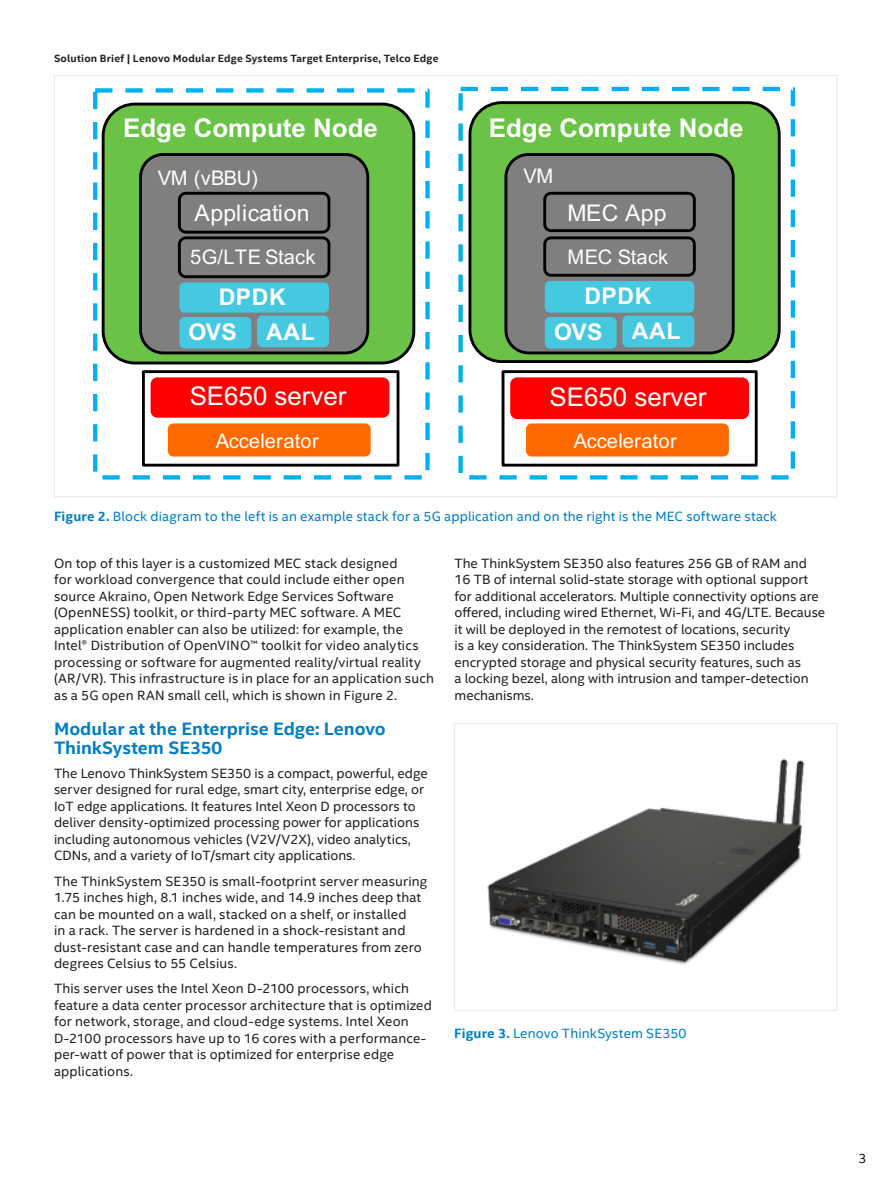
<style>
.page{position:relative;width:891px;height:1188px;background:#fff}
.page>*{position:absolute;margin:0;border:0;box-sizing:border-box;transform-origin:0 0}
.t1{font:700 25.95px "Arial";color:#fff}
.t2{font:25.95px "Arial";color:#fff}
.t3{font:700 22.95px/36px "Arial";color:#fff}
.t4{font:22.95px "Arial";color:#fff}
.t5{font:20.1px "Arial";letter-spacing:.01em;color:#fff}
.CopyHeaderBlue{font:700 18px/19.5px "Intel Clear";color:#007ec5}
.MainCopy___Caption{font:13.5px/16.5px "Intel Clear";letter-spacing:.005em;color:#231f20}
.MainCopy___Caption-2{font:13.5px "Intel Clear";letter-spacing:.015em;color:#007ec5}
.t6{font:700 10.5px "Intel Clear";letter-spacing:.02em;color:#231f20}
.s1{font-weight:700}
</style>
<div class="page">
<div style="left:102px;top:103px;width:313px;height:261px;background:#6ac346;border:3px solid #000;border-radius:32px"></div>
<div style="left:139px;top:153px;width:230px;height:201px;background:#7f7f7f;border:3px solid #000;border-radius:23px"></div>
<div style="left:178px;top:192px;width:152px;height:42px;background:#7f7f7f;border:3px solid #000;border-radius:6px"></div>
<div style="left:178px;top:236px;width:152px;height:42px;background:#7f7f7f;border:3px solid #000;border-radius:6px"></div>
<div style="left:179px;top:282px;width:150px;height:31px;background:#46c8e1;border-radius:5px"></div>
<div style="left:151px;top:377px;width:238px;height:41px;background:#f00;border-radius:7px"></div>
<div style="left:93px;top:88px;width:337px;height:392px;border:4px dashed #00b0f0"></div>
<div style="left:179px;top:317px;width:72px;height:32px;background:#46c8e1;border-radius:5px"></div>
<div style="left:257px;top:316px;width:72px;height:31px;background:#46c8e1;border-radius:5px"></div>
<div style="left:168px;top:423px;width:203px;height:34px;background:#ff6a00;border-radius:6px"></div>
<div style="left:469px;top:101px;width:312px;height:262px;background:#6ac346;border:3px solid #000;border-radius:32px"></div>
<div style="left:504px;top:153px;width:231px;height:201px;background:#7f7f7f;border:3px solid #000;border-radius:23px"></div>
<div style="left:543px;top:192px;width:153px;height:40px;background:#7f7f7f;border:3px solid #000;border-radius:6px"></div>
<div style="left:543px;top:236px;width:153px;height:41px;background:#7f7f7f;border:3px solid #000;border-radius:6px"></div>
<div style="left:545px;top:281px;width:149px;height:32px;background:#46c8e1;border-radius:5px"></div>
<div style="left:458px;top:87px;width:337px;height:393px;border:4px dashed #00b0f0"></div>
<div style="left:545px;top:317px;width:72px;height:32px;background:#46c8e1;border-radius:5px"></div>
<div style="left:622px;top:316px;width:72px;height:31px;background:#46c8e1;border-radius:5px"></div>
<div style="left:510px;top:377px;width:239px;height:42px;background:#f00;border-radius:7px"></div>
<div style="left:142px;top:370px;width:257px;height:97px;border:3px solid #000"></div>
<div style="left:502px;top:370px;width:256px;height:97px;border:3px solid #000"></div>
<div style="left:526px;top:423px;width:203px;height:34px;background:#ff6a00;border-radius:6px"></div>
<img style="left:487px;top:758px;width:318px;height:207px">
<div style="left:454px;top:723px;width:383px;height:288px;border:1px solid #e6e7e9"></div>
<p class="t6" style="left:54px;top:51px;width:386px">Solution Brief | Lenovo Modular Edge Systems Target Enterprise, Telco Edge</p>
<p class="t1" style="left:123px;top:110px;width:256px">!"#$%&amp;'()*+$%,'"$</p>
<p class="t5" style="left:158px;top:164px;width:102px">!"#$%&amp;&amp;'(</p>
<p class="t4" style="left:195px;top:197px;width:116px">!""#$%&amp;'$()</p>
<p class="t5" style="left:190px;top:243px;width:127px">)*+,-.#/0123</p>
<p class="t3" style="left:219px;top:280px;width:68px">!"!#</p>
<p class="t3" style="left:189px;top:314px;width:50px">$%&amp;</p>
<p class="t3" style="left:266px;top:314px;width:50px">''(</p>
<p class="t2" style="left:190px;top:378px;width:158px">!"#$%&amp;'()*()</p>
<p class="t5" style="left:216px;top:427px;width:111px">42256571087#</p>
<p class="t1" style="left:489px;top:110px;width:256px">!"#$%&amp;'()*+$%,'"$</p>
<p class="t5" style="left:523px;top:162px;width:31px">!"</p>
<p class="t4" style="left:567px;top:197px;width:101px">*+,-!""</p>
<p class="t5" style="left:567px;top:243px;width:102px">".9#/0123</p>
<p class="t3" style="left:554px;top:278px;width:99px;text-indent:30px">!"!# $%&amp;</p>
<p class="t3" style="left:632px;top:313px;width:50px">''(</p>
<p class="t2" style="left:550px;top:379px;width:158px">!"#$%&amp;'()*()</p>
<p class="t5" style="left:574px;top:427px;width:111px">42256571087#</p>
<p class="MainCopy___Caption-2" style="left:54px;top:507px;width:725px"><span class="s1">Figure 2.</span> Block diagram to the left is an example stack for a 5G application and on the right is the MEC software stack</p>
<p class="MainCopy___Caption" style="left:54px;top:554px;width:381px">On top of this layer is a customized MEC stack designed<br>for workload convergence that could include either open source Akraino, Open Network Edge Services Software (OpenNESS) toolkit, or third-party MEC software. A MEC application enabler can also be utilized: for example, the Intel® Distribution of OpenVINO™ toolkit for video analytics processing or software for augmented reality/virtual reality (AR/VR). This infrastructure is in place for an application such as a 5G open RAN small cell, which is shown in Figure 2.</p>
<p class="CopyHeaderBlue" style="left:54px;top:718px;width:333px">Modular at the Enterprise Edge: Lenovo<br>ThinkSystem SE350</p>
<p class="MainCopy___Caption" style="left:54px;top:764px;width:375px">The Lenovo ThinkSystem SE350 is a compact, powerful, edge server designed for rural edge, smart city, enterprise edge, or IoT edge applications. It features Intel Xeon D processors to deliver density-optimized processing power for applications including autonomous vehicles (V2V/V2X), video analytics, CDNs, and a variety of IoT/smart city applications.</p>
<p class="MainCopy___Caption" style="left:54px;top:872px;width:375px">The ThinkSystem SE350 is small-footprint server measuring 1.75 inches high, 8.1 inches wide, and 14.9 inches deep that can be mounted on a wall, stacked on a shelf, or installed<br>in a rack. The server is hardened in a shock-resistant and dust-resistant case and can handle temperatures from zero degrees Celsius to 55 Celsius.</p>
<p class="MainCopy___Caption" style="left:54px;top:980px;width:379px">This server uses the Intel Xeon D-2100 processors, which feature a data center processor architecture that is optimized for network, storage, and cloud-edge systems. Intel Xeon D-2100 processors have up to 16 cores with a performance&shy;per-watt of power that is optimized for enterprise edge applications.</p>
<p class="MainCopy___Caption" style="left:454px;top:554px;width:372px">The ThinkSystem SE350 also features 256 GB of RAM and 16 TB of internal solid-state storage with optional support for additional accelerators. Multiple connectivity options are offered, including wired Ethernet, Wi-Fi, and 4G/LTE. Because it will be deployed in the remotest of locations, security<br>is a key consideration. The ThinkSystem SE350 includes encrypted storage and physical security features, such as<br>a locking bezel, along with intrusion and tamper-detection mechanisms.</p>
<p class="MainCopy___Caption-2" style="left:454px;top:1024px;width:234px"><span class="s1">Figure 3.</span> Lenovo ThinkSystem SE350</p>
<p class="MainCopy___Caption" style="left:858px;top:1150px;width:10px">3</p>
</div>
